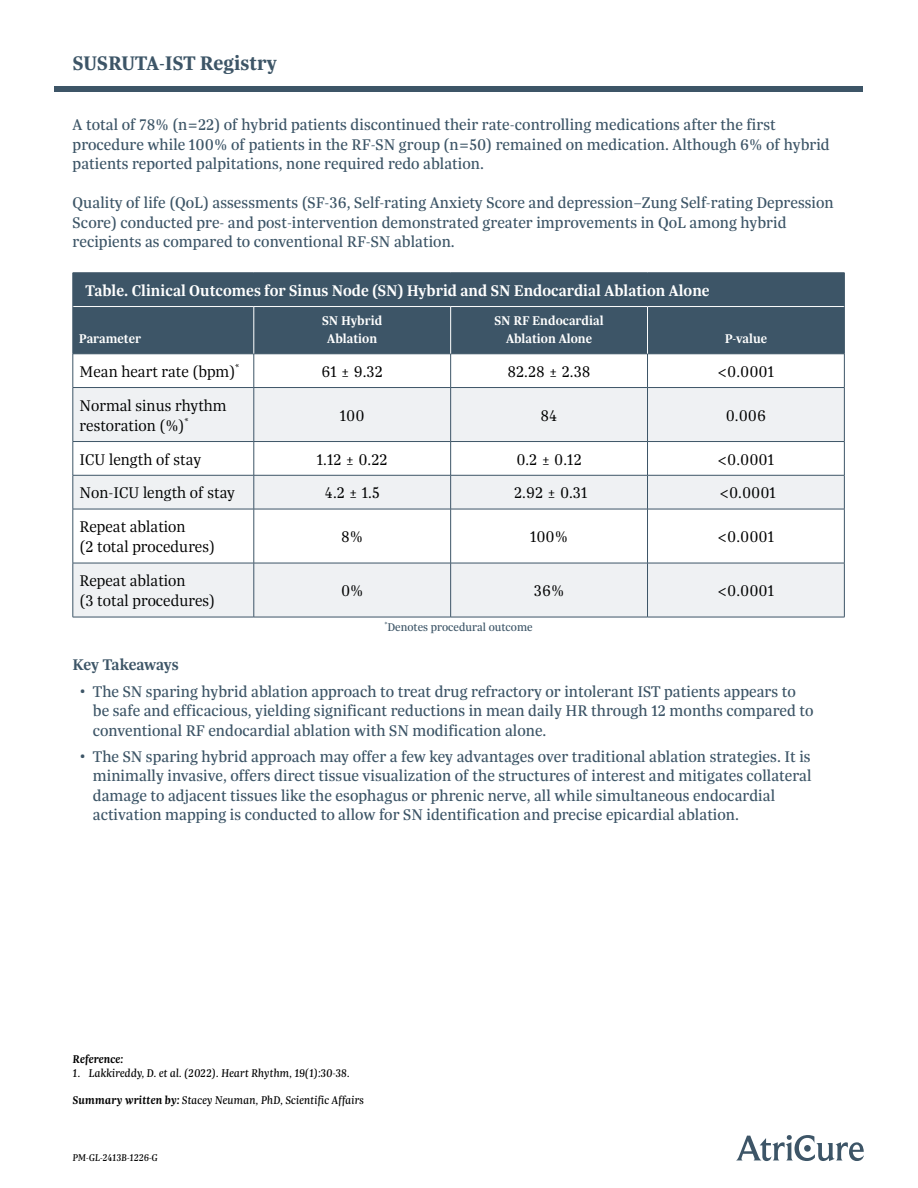
<style>
.page{position:relative;width:918px;height:1188px;background:#fff}
.page>*{position:absolute;margin:0;border:0;box-sizing:border-box;transform-origin:0 0}
.t1{font:700 21px "Trola";color:#3d5567}
.t2{font:16.5px/19.5px "Trola";color:#3d5567}
.t3{font:300 16.5px/19.8px "Trola";color:#000101}
.t4{font:600 16.5px "Trola";color:#fff}
.t5{font:600 16.5px "Trola";letter-spacing:-.01em;color:#3d5567}
.t6{font:600 13.5px/18px "Trola";color:#fff;text-align:center}
.t7{font:italic 12px "Trola";color:#000101}
.t8{font:12px "Trola";color:#3d5567}
.t9{font:italic 600 12px "Trola";color:#000101}
.t10{font:italic 10.5px "Trola";letter-spacing:-.005em;color:#000101}
.s1{font-weight:600}
</style>
<div class="page">
<div style="left:74px;top:274px;width:770px;height:80px;background:#3d5567"></div>
<svg style="left:74px;top:388px;width:770px;height:229px;fill:#eff1f3"></svg>
<hr style="left:73px;top:354px;width:181px;height:1px;background:#3d5567">
<hr style="left:73px;top:354px;width:1px;height:33px;background:#3d5567">
<hr style="left:254px;top:354px;width:197px;height:1px;background:#3d5567">
<hr style="left:254px;top:354px;width:1px;height:33px;background:#3d5567">
<hr style="left:451px;top:354px;width:197px;height:1px;background:#3d5567">
<hr style="left:450px;top:354px;width:1px;height:33px;background:#3d5567">
<hr style="left:648px;top:354px;width:197px;height:1px;background:#3d5567">
<hr style="left:647px;top:354px;width:1px;height:33px;background:#3d5567">
<hr style="left:844px;top:354px;width:1px;height:33px;background:#3d5567">
<hr style="left:73px;top:387px;width:181px;height:1px;background:#3d5567">
<hr style="left:73px;top:388px;width:1px;height:53px;background:#3d5567">
<hr style="left:254px;top:387px;width:197px;height:1px;background:#3d5567">
<hr style="left:254px;top:388px;width:1px;height:53px;background:#3d5567">
<hr style="left:451px;top:387px;width:197px;height:1px;background:#3d5567">
<hr style="left:450px;top:388px;width:1px;height:53px;background:#3d5567">
<hr style="left:648px;top:387px;width:197px;height:1px;background:#3d5567">
<hr style="left:647px;top:388px;width:1px;height:53px;background:#3d5567">
<hr style="left:844px;top:388px;width:1px;height:53px;background:#3d5567">
<hr style="left:73px;top:441px;width:181px;height:1px;background:#3d5567">
<hr style="left:73px;top:442px;width:1px;height:33px;background:#3d5567">
<hr style="left:254px;top:441px;width:197px;height:1px;background:#3d5567">
<hr style="left:254px;top:442px;width:1px;height:33px;background:#3d5567">
<hr style="left:451px;top:441px;width:197px;height:1px;background:#3d5567">
<hr style="left:450px;top:442px;width:1px;height:33px;background:#3d5567">
<hr style="left:648px;top:441px;width:197px;height:1px;background:#3d5567">
<hr style="left:647px;top:442px;width:1px;height:33px;background:#3d5567">
<hr style="left:844px;top:442px;width:1px;height:33px;background:#3d5567">
<hr style="left:73px;top:475px;width:181px;height:1px;background:#3d5567">
<hr style="left:73px;top:475px;width:1px;height:34px;background:#3d5567">
<hr style="left:254px;top:475px;width:197px;height:1px;background:#3d5567">
<hr style="left:254px;top:475px;width:1px;height:34px;background:#3d5567">
<hr style="left:451px;top:475px;width:197px;height:1px;background:#3d5567">
<hr style="left:450px;top:475px;width:1px;height:34px;background:#3d5567">
<hr style="left:648px;top:475px;width:197px;height:1px;background:#3d5567">
<hr style="left:647px;top:475px;width:1px;height:34px;background:#3d5567">
<hr style="left:844px;top:475px;width:1px;height:34px;background:#3d5567">
<hr style="left:73px;top:509px;width:181px;height:1px;background:#3d5567">
<hr style="left:73px;top:509px;width:1px;height:54px;background:#3d5567">
<hr style="left:254px;top:509px;width:197px;height:1px;background:#3d5567">
<hr style="left:254px;top:509px;width:1px;height:54px;background:#3d5567">
<hr style="left:451px;top:509px;width:197px;height:1px;background:#3d5567">
<hr style="left:450px;top:509px;width:1px;height:54px;background:#3d5567">
<hr style="left:648px;top:509px;width:197px;height:1px;background:#3d5567">
<hr style="left:647px;top:509px;width:1px;height:54px;background:#3d5567">
<hr style="left:844px;top:509px;width:1px;height:54px;background:#3d5567">
<hr style="left:73px;top:563px;width:181px;height:1px;background:#3d5567">
<hr style="left:73px;top:563px;width:1px;height:54px;background:#3d5567">
<hr style="left:254px;top:563px;width:197px;height:1px;background:#3d5567">
<hr style="left:254px;top:563px;width:1px;height:54px;background:#3d5567">
<hr style="left:451px;top:563px;width:197px;height:1px;background:#3d5567">
<hr style="left:450px;top:563px;width:1px;height:54px;background:#3d5567">
<hr style="left:648px;top:563px;width:197px;height:1px;background:#3d5567">
<hr style="left:647px;top:563px;width:1px;height:54px;background:#3d5567">
<hr style="left:844px;top:563px;width:1px;height:54px;background:#3d5567">
<hr style="left:73px;top:617px;width:181px;height:1px;background:#3d5567">
<hr style="left:254px;top:617px;width:197px;height:1px;background:#3d5567">
<hr style="left:451px;top:617px;width:197px;height:1px;background:#3d5567">
<hr style="left:648px;top:617px;width:197px;height:1px;background:#3d5567">
<hr style="left:254px;top:307px;width:1px;height:47px;background:#fff">
<hr style="left:450px;top:307px;width:1px;height:47px;background:#fff">
<hr style="left:647px;top:307px;width:1px;height:47px;background:#fff">
<hr style="left:73px;top:306px;width:181px;height:1px;background:#fff">
<hr style="left:254px;top:306px;width:197px;height:1px;background:#fff">
<hr style="left:451px;top:306px;width:197px;height:1px;background:#fff">
<hr style="left:648px;top:306px;width:196px;height:1px;background:#fff">
<hr style="left:73px;top:273px;width:181px;height:1px;background:#3d5567">
<hr style="left:73px;top:273px;width:1px;height:34px;background:#3d5567">
<hr style="left:254px;top:273px;width:197px;height:1px;background:#3d5567">
<hr style="left:451px;top:273px;width:197px;height:1px;background:#3d5567">
<hr style="left:648px;top:273px;width:197px;height:1px;background:#3d5567">
<hr style="left:844px;top:273px;width:1px;height:34px;background:#3d5567">
<hr style="left:73px;top:307px;width:1px;height:47px;background:#3d5567">
<hr style="left:844px;top:307px;width:1px;height:47px;background:#3d5567">
<svg style="left:736px;top:1135px;width:128px;height:26px"></svg>
<div style="left:55px;top:86px;width:808px;height:5px;background:#3d5567"></div>
<p class="t1" style="left:73px;top:49px;width:206px">SUSRUTA-IST Registry</p>
<p class="t2" style="left:73px;top:114px;width:759px">A total of 78% (n=22) of hybrid patients discontinued their rate-controlling medications after the first procedure while 100% of patients in the RF-SN group (n=50) remained on medication. Although 6% of hybrid patients reported palpitations, none required redo ablation.</p>
<p class="t2" style="left:73px;top:192px;width:763px">Quality of life (QoL) assessments (SF-36, Self-rating Anxiety Score and depression–Zung Self-rating Depression<br>Score) conducted pre- and post-intervention demonstrated greater improvements in QoL among hybrid recipients as compared to conventional RF-SN ablation.</p>
<p class="t4" style="left:86px;top:279px;width:626px">Table. Clinical Outcomes for Sinus Node (SN) Hybrid and SN Endocardial Ablation Alone</p>
<p class="t6" style="left:79px;top:329px;width:64px">Parameter</p>
<p class="t6" style="left:322px;top:311px;width:62px">SN Hybrid<br>Ablation</p>
<p class="t6" style="left:494px;top:311px;width:111px">SN RF Endocardial<br>Ablation Alone</p>
<p class="t6" style="left:725px;top:329px;width:44px">P-value</p>
<p class="t3" style="left:80px;top:361px;width:161px">Mean heart rate (bpm)<sup>*</sup></p>
<p class="t3" style="left:322px;top:361px;width:63px">61 ± 9.32</p>
<p class="t3" style="left:507px;top:361px;width:85px">82.28 ± 2.38</p>
<p class="t3" style="left:718px;top:361px;width:58px">&lt;0.0001</p>
<p class="t3" style="left:80px;top:395px;width:149px">Normal sinus rhythm restoration (%)<sup>*</sup></p>
<p class="t3" style="left:340px;top:405px;width:26px">100</p>
<p class="t3" style="left:541px;top:405px;width:19px">84</p>
<p class="t3" style="left:726px;top:405px;width:42px">0.006</p>
<p class="t3" style="left:80px;top:449px;width:123px">ICU length of stay</p>
<p class="t3" style="left:317px;top:449px;width:72px">1.12 ± 0.22</p>
<p class="t3" style="left:516px;top:449px;width:67px">0.2 ± 0.12</p>
<p class="t3" style="left:718px;top:449px;width:58px">&lt;0.0001</p>
<p class="t3" style="left:80px;top:483px;width:157px">Non-ICU length of stay</p>
<p class="t3" style="left:325px;top:483px;width:57px">4.2 ± 1.5</p>
<p class="t3" style="left:514px;top:483px;width:75px">2.92 ± 0.31</p>
<p class="t3" style="left:719px;top:483px;width:58px">&lt;0.0001</p>
<p class="t3" style="left:80px;top:517px;width:137px">Repeat ablation<br>(2 total procedures)</p>
<p class="t3" style="left:341px;top:526px;width:24px">8%</p>
<p class="t3" style="left:530px;top:526px;width:40px">100%</p>
<p class="t3" style="left:718px;top:526px;width:58px">&lt;0.0001</p>
<p class="t3" style="left:80px;top:571px;width:137px">Repeat ablation<br>(3 total procedures)</p>
<p class="t3" style="left:341px;top:580px;width:24px">0%</p>
<p class="t3" style="left:534px;top:580px;width:32px">36%</p>
<p class="t3" style="left:718px;top:580px;width:58px">&lt;0.0001</p>
<p class="t8" style="left:384px;top:619px;width:150px"><sup>*</sup>Denotes procedural outcome</p>
<p class="t5" style="left:73px;top:654px;width:108px">Key Takeaways</p>
<p class="t2" style="left:93px;top:681px;width:722px;text-indent:-13px">• The SN sparing hybrid ablation approach to treat drug refractory or intolerant IST patients appears to be safe and efficacious, yielding significant reductions in mean daily HR through 12 months compared to conventional RF endocardial ablation with SN modification alone.</p>
<p class="t2" style="left:93px;top:746px;width:720px;text-indent:-13px">• The SN sparing hybrid approach may offer a few key advantages over traditional ablation strategies. It is minimally invasive, offers direct tissue visualization of the structures of interest and mitigates collateral damage to adjacent tissues like the esophagus or phrenic nerve, all while simultaneous endocardial activation mapping is conducted to allow for SN identification and precise epicardial ablation.</p>
<p class="t9" style="left:73px;top:1051px;width:52px">Reference:</p>
<p class="t7" style="left:73px;top:1065px;width:278px">1. Lakkireddy, D. et al. (2022). Heart Rhythm, 19(1):30-38.</p>
<p class="t7" style="left:73px;top:1092px;width:293px"><span class="s1">Summary written by:</span> Stacey Neuman, PhD, Scientific Affairs</p>
<p class="t10" style="left:73px;top:1151px;width:87px">PM-GL-2413B-1226-G</p>
</div>
